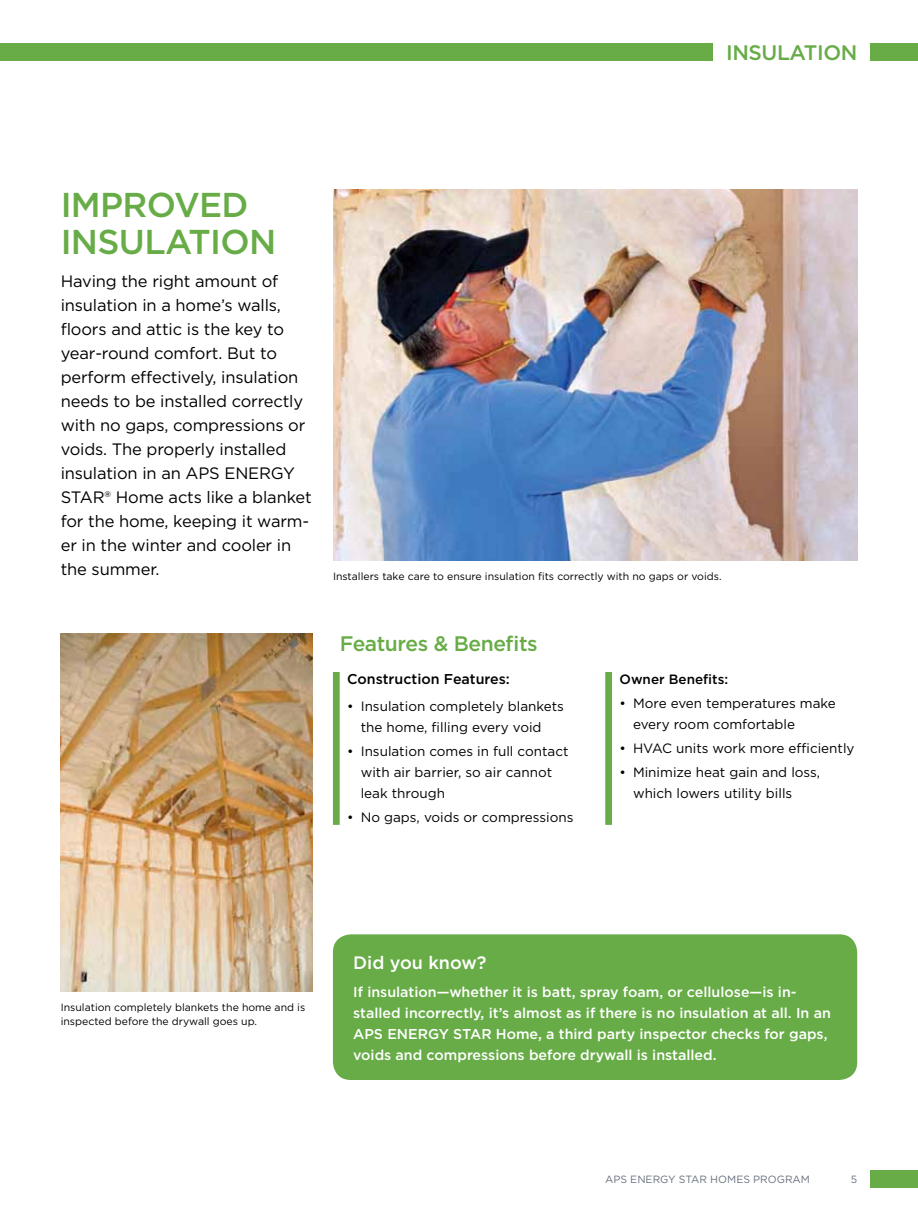
<style>
.page{position:relative;width:918px;height:1215px;background:#fff}
.page>*{position:absolute;margin:0;border:0;box-sizing:border-box;transform-origin:0 0}
.t1{font:500 34.5px/37.5px "Gotham";letter-spacing:-.02em;color:#67ac47}
.t2{font:500 21px "Gotham";letter-spacing:-.02em;color:#67ac47}
.t3{font:500 18px "Gotham";color:#fff}
.t4{font:16.5px/24px "Gotham";letter-spacing:-.01em;color:#000}
.t5{font:500 14.25px/21px "Gotham";color:#fff}
.t6{font:500 14.25px "Gotham";color:#000}
.t7{font:13.5px/21px "Gotham";color:#000}
.t8{font:500 13.5px "Gotham";color:#000}
.t9{font:10.5px/13.5px "Gotham";color:#000}
.t10{font:10.5px "Gotham";color:#67717e}
</style>
<div class="page">
<div style="left:0;top:43px;width:713px;height:18px;background:#67ac47"></div>
<div style="left:871px;top:43px;width:47px;height:18px;background:#67ac47"></div>
<div style="left:871px;top:1170px;width:47px;height:18px;background:#67ac47"></div>
<img style="left:333px;top:189px;width:524px;height:372px">
<img style="left:61px;top:634px;width:252px;height:358px">
<div style="left:333px;top:672px;width:7px;height:153px;background:#67ac47"></div>
<div style="left:605px;top:672px;width:7px;height:153px;background:#67ac47"></div>
<div style="left:333px;top:934px;width:524px;height:146px;background:#67ac47;border-radius:18px"></div>
<p class="t2" style="left:726px;top:39px;width:129px">Insulation</p>
<h1 class="t1" style="left:61px;top:185px;width:217px">IMPROVED<br>INSULATION</h1>
<p class="t4" style="left:61px;top:269px;width:253px">Having the right amount of insulation in a home’s walls, floors and attic is the key to year-round comfort. But to perform effectively, insulation needs to be installed correctly with no gaps, compressions or voids. The properly installed insulation in an APS ENERGY<br>STAR® Home acts like a blanket for the home, keeping it warm&shy;er in the winter and cooler in the summer.</p>
<p class="t9" style="left:333px;top:569px;width:390px">Installers take care to ensure insulation fits correctly with no gaps or voids.</p>
<p class="t2" style="left:340px;top:629px;width:200px">Features &amp; Benefits</p>
<p class="t6" style="left:347px;top:670px;width:164px">Construction Features:</p>
<p class="t7" style="left:361px;top:695px;width:205px;text-indent:-14px">• Insulation completely blankets the home, filling every void</p>
<p class="t7" style="left:361px;top:740px;width:209px;text-indent:-14px">• Insulation comes in full contact with air barrier, so air cannot leak through</p>
<p class="t7" style="left:347px;top:807px;width:228px">• No gaps, voids or compressions</p>
<p class="t8" style="left:620px;top:670px;width:110px">Owner Benefits:</p>
<p class="t7" style="left:633px;top:692px;width:204px;text-indent:-14px">• More even temperatures make every room comfortable</p>
<p class="t7" style="left:620px;top:738px;width:237px">• HVAC units work more efficiently</p>
<p class="t7" style="left:633px;top:762px;width:189px;text-indent:-14px">• Minimize heat gain and loss, which lowers utility bills</p>
<p class="t9" style="left:61px;top:1000px;width:246px">Insulation completely blankets the home and is inspected before the drywall goes up.</p>
<p class="t3" style="left:353px;top:951px;width:135px">Did you know?</p>
<p class="t5" style="left:353px;top:981px;width:479px">If insulation—whether it is batt, spray foam, or cellulose—is in&shy;stalled incorrectly, it’s almost as if there is no insulation at all. In an APS ENERGY STAR Home, a third party inspector checks for gaps, voids and compressions before drywall is installed.</p>
<p class="t10" style="left:605px;top:1173px;width:206px">APS ENERGY STAR HOMES PROGRAM</p>
<p class="t10" style="left:851px;top:1173px;width:8px">5</p>
</div>
